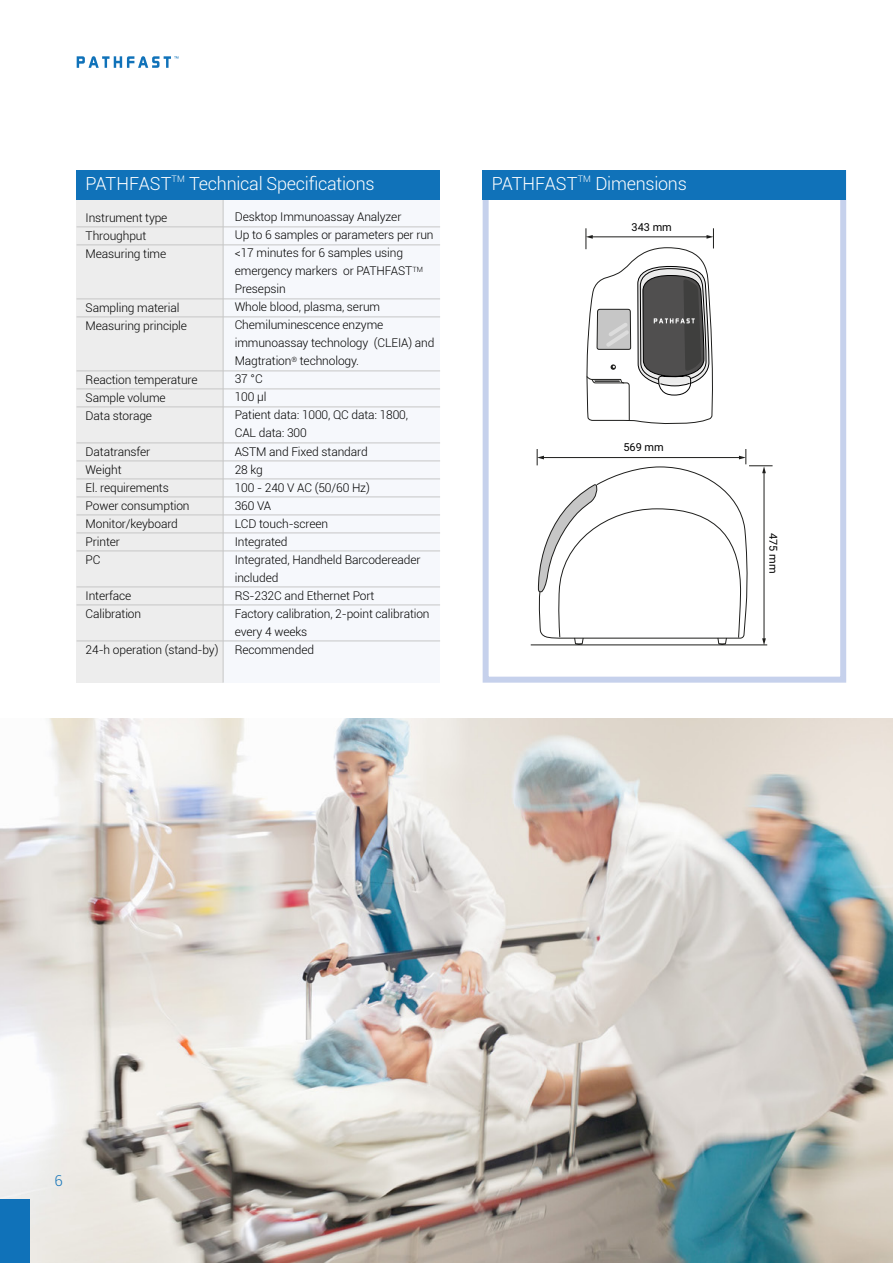
<style>
.page{position:relative;width:893px;height:1263px;background:#fff}
.page>*{position:absolute;margin:0;border:0;box-sizing:border-box;transform-origin:0 0}
.t1{font:300 18px "Roboto";letter-spacing:-.015em;color:#fff}
.t2{font:300 18px "Roboto";letter-spacing:.005em;color:#fff}
.t3{font:300 15px "Roboto";color:#1072b9}
.t4{font:300 12px/18px "Roboto";letter-spacing:-.01em;color:#000}
.t5{font:10.95px "Roboto";color:#000}
.t6{font:300 9px "Roboto";color:#fff}
</style>
<div class="page">
<div style="left:77px;top:196px;width:363px;height:487px;background:#f6f8fc"></div>
<img style="left:0;top:718px;width:893px;height:545px">
<div style="left:0;top:1199px;width:30px;height:64px;background:#1072b9"></div>
<svg style="left:77px;top:56px;width:101px;height:12px"></svg>
<svg style="left:531px;top:228px;width:242px;height:417px"></svg>
<div style="left:483px;top:170px;width:363px;height:513px;border:6px solid #c6d1ec"></div>
<div style="left:77px;top:196px;width:146px;height:487px;background:#ededed"></div>
<div style="left:483px;top:170px;width:363px;height:30px;background:#1072b9"></div>
<hr style="left:77px;top:227px;width:363px;height:1px;background:#c6c6c6">
<hr style="left:77px;top:245px;width:363px;height:1px;background:#c6c6c6">
<hr style="left:77px;top:299px;width:363px;height:1px;background:#c6c6c6">
<hr style="left:77px;top:317px;width:363px;height:1px;background:#c6c6c6">
<hr style="left:77px;top:371px;width:363px;height:1px;background:#c6c6c6">
<hr style="left:77px;top:389px;width:363px;height:1px;background:#c6c6c6">
<hr style="left:77px;top:407px;width:363px;height:1px;background:#c6c6c6">
<hr style="left:77px;top:443px;width:363px;height:1px;background:#c6c6c6">
<hr style="left:77px;top:461px;width:363px;height:1px;background:#c6c6c6">
<hr style="left:77px;top:479px;width:363px;height:1px;background:#c6c6c6">
<hr style="left:77px;top:497px;width:363px;height:1px;background:#c6c6c6">
<hr style="left:77px;top:515px;width:363px;height:1px;background:#c6c6c6">
<hr style="left:77px;top:533px;width:363px;height:1px;background:#c6c6c6">
<hr style="left:77px;top:551px;width:363px;height:1px;background:#c6c6c6">
<hr style="left:77px;top:587px;width:363px;height:1px;background:#c6c6c6">
<hr style="left:77px;top:605px;width:363px;height:1px;background:#c6c6c6">
<hr style="left:77px;top:641px;width:363px;height:1px;background:#c6c6c6">
<hr style="left:223px;top:187px;width:1px;height:496px;background:#c6c6c6">
<div style="left:77px;top:170px;width:363px;height:30px;background:#1072b9"></div>
<p class="t6" style="left:172px;top:172px;width:15px">TM</p>
<h1 class="t1" style="left:189px;top:171px;width:187px">Technical Specifications</h1>
<h1 class="t2" style="left:492px;top:171px;width:87px">PATHFAST</h1>
<p class="t6" style="left:578px;top:172px;width:15px">TM</p>
<h1 class="t2" style="left:86px;top:171px;width:87px">PATHFAST</h1>
<h1 class="t1" style="left:595px;top:171px;width:93px">Dimensions</h1>
<p class="t4" style="left:86px;top:208px;width:83px">Instrument type<br>Throughput<br>Measuring time</p>
<p class="t4" style="left:86px;top:298px;width:103px">Sampling material<br>Measuring principle</p>
<p class="t4" style="left:86px;top:370px;width:114px">Reaction temperature<br>Sample volume<br>Data storage</p>
<p class="t4" style="left:86px;top:442px;width:105px">Datatransfer<br>Weight<br>El. requirements<br>Power consumption<br>Monitor/keyboard<br>Printer<br>PC</p>
<p class="t4" style="left:86px;top:586px;width:57px">Interface<br>Calibration</p>
<p class="t4" style="left:86px;top:640px;width:134px">24-h operation (stand-by)</p>
<p class="t4" style="left:235px;top:208px;width:201px">Desktop Immunoassay Analyzer<br>Up to 6 samples or parameters per run &lt;17 minutes for 6 samples using emergency markers or PATHFAST<sup>TM<br></sup>Presepsin<br>Whole blood, plasma, serum<br>Chemiluminescence enzyme immunoassay technology (CLEIA) and<br>Magtration<sup>®</sup> technology.<br>37 °C<br>100 µl<br>Patient data: 1000, QC data: 1800,<br>CAL data: 300<br>ASTM and Fixed standard<br>28 kg<br>100 - 240 V AC (50/60 Hz)<br>360 VA<br>LCD touch-screen<br>Integrated<br>Integrated, Handheld Barcodereader included<br>RS-232C and Ethernet Port<br>Factory calibration, 2-point calibration every 4 weeks<br>Recommended</p>
<p class="t5" style="left:631px;top:220px;width:42px">343 mm</p>
<p class="t5" style="left:623px;top:440px;width:42px">569 mm</p>
<p class="t5" style="left:781px;top:533px;width:42px;rotate:90deg">475 mm</p>
<p class="t3" style="left:54px;top:1170px;width:10px">6</p>
</div>
